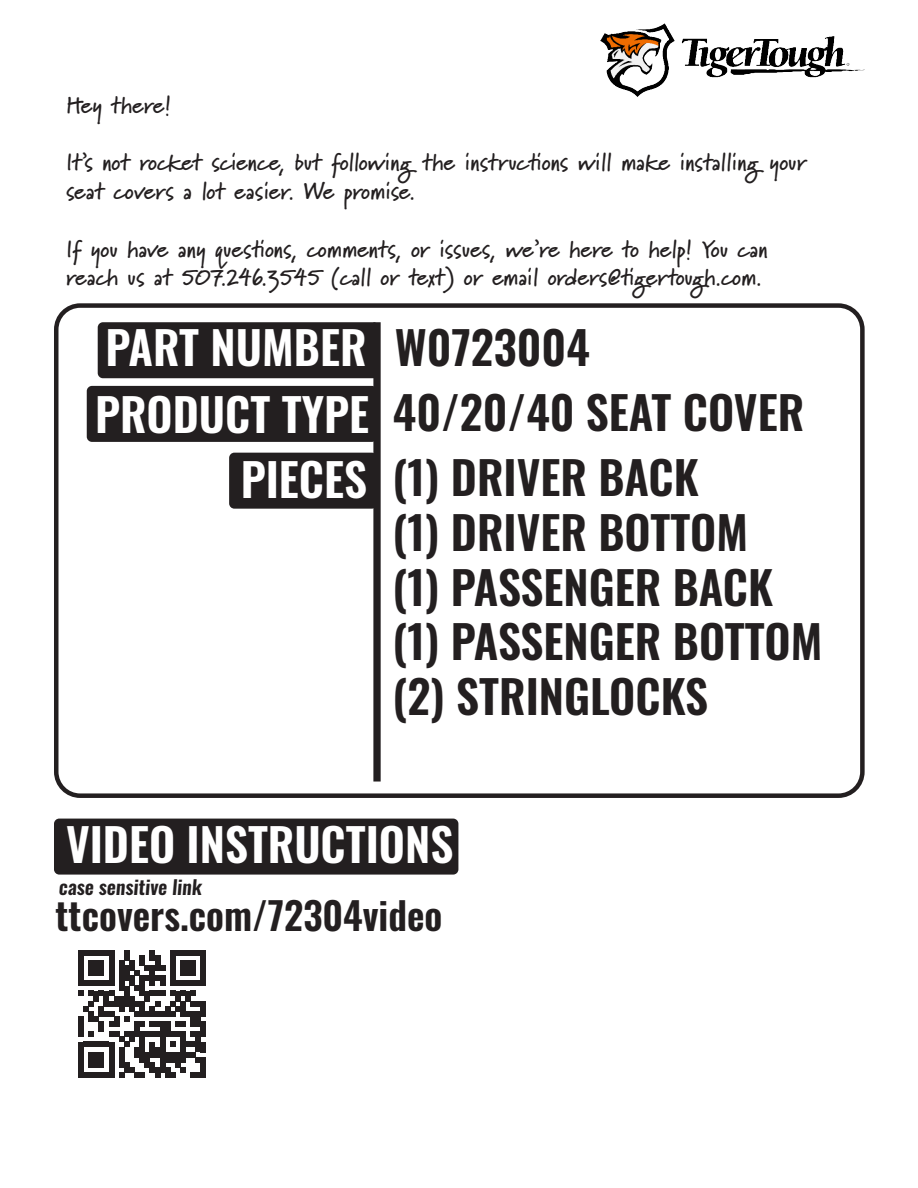
<style>
.page{position:relative;width:918px;height:1188px;background:#fff}
.page>*{position:absolute;margin:0;border:0;box-sizing:border-box;transform-origin:0 0}
.t1{font:600 45.6px "Oswald";color:#231f20}
.t2{font:600 45.6px "Oswald";color:#fff}
.t3{font:600 38.1px "Oswald";color:#231f20}
.t4{font:700 24px/28.8px "Marydale";color:#231f20}
.t5{font:600 19.5px "Oswald";color:#231f20}
</style>
<div class="page">
<div style="left:98px;top:322px;width:281px;height:56px;background:#231f20;border-radius:5px"></div>
<div style="left:87px;top:386px;width:290px;height:56px;background:#231f20;border-radius:5px"></div>
<div style="left:229px;top:453px;width:148px;height:56px;background:#231f20;border-radius:5px"></div>
<div style="left:54px;top:303px;width:811px;height:495px;border:4px solid #231f20;border-radius:24px"></div>
<div style="left:373px;top:322px;width:8px;height:460px;background:#231f20"></div>
<div style="left:54px;top:819px;width:404px;height:56px;background:#231f20;border-radius:5px"></div>
<div style="left:78px;top:950px;width:6px;height:31px;background:#231f20"></div>
<div style="left:89px;top:960px;width:5px;height:16px;background:#231f20"></div>
<div style="left:94px;top:960px;width:5px;height:16px;background:#231f20"></div>
<div style="left:99px;top:960px;width:5px;height:16px;background:#231f20"></div>
<svg style="left:84px;top:950px;width:25px;height:5px"></svg>
<div style="left:109px;top:950px;width:5px;height:31px;background:#231f20"></div>
<div style="left:119px;top:960px;width:5px;height:21px;background:#231f20"></div>
<div style="left:124px;top:950px;width:5px;height:10px;background:#231f20"></div>
<div style="left:129px;top:960px;width:6px;height:11px;background:#231f20"></div>
<div style="left:140px;top:955px;width:5px;height:10px;background:#231f20"></div>
<div style="left:150px;top:950px;width:5px;height:10px;background:#231f20"></div>
<div style="left:155px;top:955px;width:5px;height:16px;background:#231f20"></div>
<div style="left:170px;top:950px;width:5px;height:31px;background:#231f20"></div>
<div style="left:180px;top:960px;width:6px;height:16px;background:#231f20"></div>
<div style="left:186px;top:960px;width:5px;height:16px;background:#231f20"></div>
<div style="left:191px;top:960px;width:5px;height:16px;background:#231f20"></div>
<svg style="left:175px;top:950px;width:26px;height:5px"></svg>
<div style="left:201px;top:950px;width:5px;height:31px;background:#231f20"></div>
<svg style="left:78px;top:965px;width:128px;height:113px"></svg>
<div style="left:201px;top:1006px;width:5px;height:10px;background:#231f20"></div>
<div style="left:201px;top:1022px;width:5px;height:15px;background:#231f20"></div>
<div style="left:201px;top:1042px;width:5px;height:10px;background:#231f20"></div>
<div style="left:201px;top:1057px;width:5px;height:10px;background:#231f20"></div>
<div style="left:201px;top:1067px;width:5px;height:11px;background:#231f20"></div>
<img style="left:601px;top:23px;width:264px;height:74px">
<p class="t4" style="left:66px;top:90px;width:107px">Hey there!</p>
<p class="t4" style="left:66px;top:147px;width:742px">It’s not rocket science, but following the instructions will make installing your seat covers a lot easier. We promise.</p>
<p class="t4" style="left:66px;top:234px;width:703px">If you have any questions, comments, or issues, we’re here to help! You can reach us at 507.246.3545 (call or text) or email orders@tigertough.com.</p>
<p class="t2" style="left:105px;top:324px;width:263px">PART NUMBER</p>
<p class="t2" style="left:95px;top:390px;width:275px">PRODUCT TYPE</p>
<p class="t2" style="left:241px;top:456px;width:128px">PIECES</p>
<p class="t1" style="left:395px;top:324px;width:197px">W0723004</p>
<p class="t1" style="left:393px;top:389px;width:413px">40/20/40 SEAT COVER</p>
<p class="t1" style="left:392px;top:454px;width:308px">(1) DRIVER BACK</p>
<p class="t1" style="left:392px;top:508px;width:357px">(1) DRIVER BOTTOM</p>
<p class="t1" style="left:392px;top:563px;width:382px">(1) PASSENGER BACK</p>
<p class="t1" style="left:392px;top:618px;width:432px">(1) PASSENGER BOTTOM</p>
<p class="t1" style="left:392px;top:672px;width:317px">(2) STRINGLOCKS</p>
<p class="t2" style="left:66px;top:820px;width:389px">VIDEO INSTRUCTIONS</p>
<p class="t3" style="left:56px;top:895px;width:388px">ttcovers.com/72304video</p>
<p class="t5" style="left:59px;top:877px;width:147px">case sensitive link</p>
</div>
